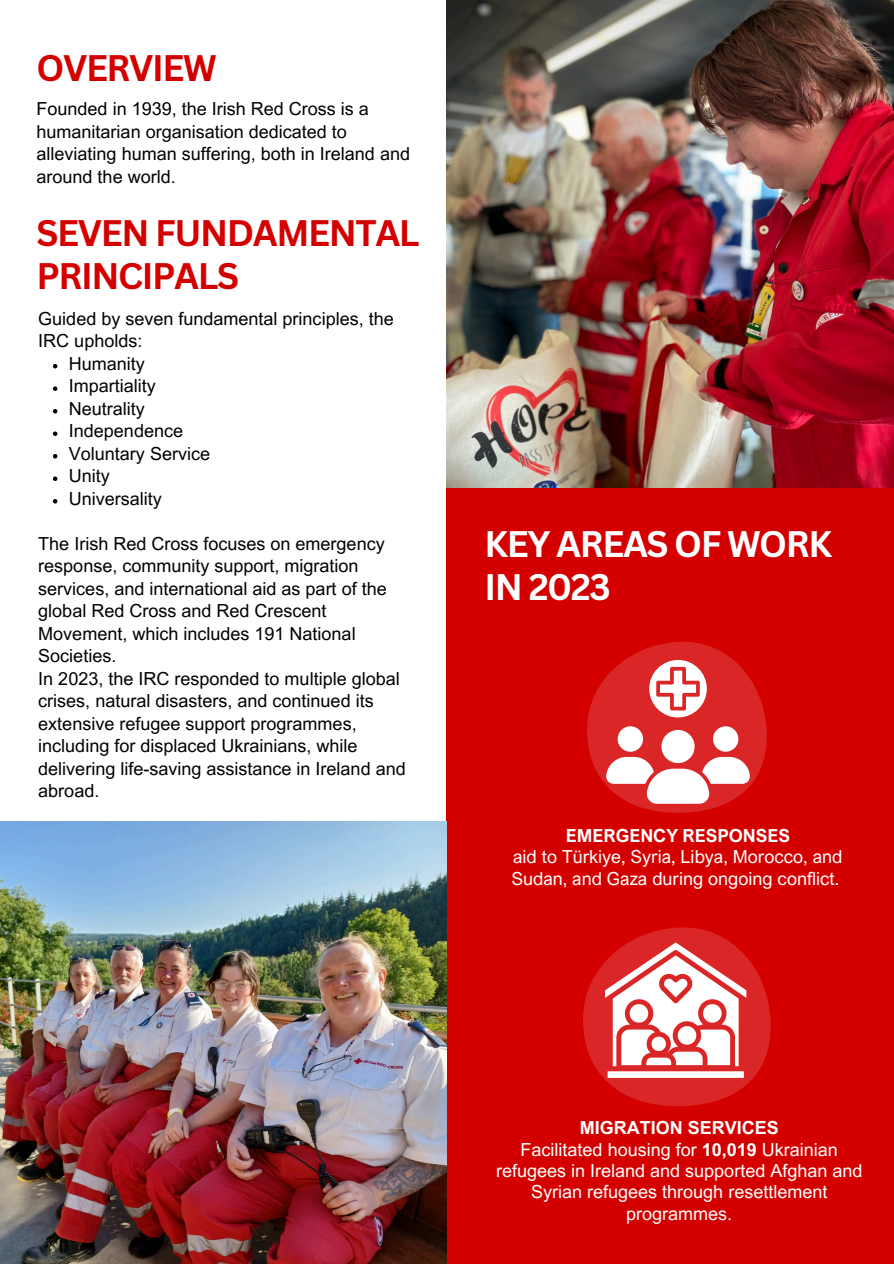
<style>
.page{position:relative;width:894px;height:1264px;background:#fff}
.page>*{position:absolute;margin:0;border:0;box-sizing:border-box;transform-origin:0 0}
.t1{font:700 36px/42.8px "Canva Sans";letter-spacing:-.04em;color:#d40000}
.t2{font:700 36px/42.8px "Canva Sans";letter-spacing:-.04em;color:#fff}
.t3{font:18px/22.5px "Arial MT Pro";color:#000}
.t4{font:18px/21.3px "Arial MT Pro";color:#fff;text-align:center}
.t5{font:18px/21.3px "Arial Nova";color:#fff}
.t6{font:700 18px "Arial Nova";color:#fff}
.t7{font:700 18px "Arial MT Pro";color:#fff}
.s1{font-weight:700}
</style>
<div class="page">
<div style="left:446px;top:0;width:447px;height:1263px;background:#d40000"></div>
<img style="left:0;top:821px;width:446px;height:442px">
<svg style="left:53px;top:364px;width:4px;height:4px"></svg>
<svg style="left:53px;top:386px;width:4px;height:5px"></svg>
<svg style="left:53px;top:409px;width:4px;height:4px"></svg>
<svg style="left:53px;top:431px;width:4px;height:5px"></svg>
<svg style="left:53px;top:454px;width:4px;height:4px"></svg>
<svg style="left:53px;top:476px;width:4px;height:5px"></svg>
<svg style="left:53px;top:499px;width:4px;height:4px"></svg>
<img style="left:446px;top:0;width:447px;height:488px">
<svg style="left:587px;top:641px;width:180px;height:171px"></svg>
<svg style="left:583px;top:927px;width:188px;height:179px"></svg>
<p class="t1" style="left:37px;top:45px;width:181px">OVERVIEW</p>
<h1 class="t3" style="left:37px;top:100px;width:375px">Founded in 1939, the Irish Red Cross is a humanitarian organisation dedicated to alleviating human suffering, both in Ireland and around the world.</h1>
<p class="t1" style="left:37px;top:211px;width:384px">SEVEN FUNDAMENTAL<br>PRINCIPALS</p>
<p class="t3" style="left:38px;top:309px;width:357px">Guided by seven fundamental principles, the<br>IRC upholds:</p>
<p class="t3" style="left:69px;top:354px;width:78px">Humanity</p>
<p class="t3" style="left:69px;top:377px;width:89px">Impartiality</p>
<p class="t3" style="left:69px;top:399px;width:78px">Neutrality</p>
<p class="t3" style="left:69px;top:422px;width:116px">Independence</p>
<p class="t3" style="left:69px;top:444px;width:143px">Voluntary Service</p>
<p class="t3" style="left:69px;top:467px;width:43px">Unity</p>
<p class="t3" style="left:69px;top:489px;width:95px">Universality</p>
<p class="t3" style="left:38px;top:534px;width:350px">The Irish Red Cross focuses on emergency response, community support, migration services, and international aid as part of the global Red Cross and Red Crescent Movement, which includes 191 National Societies.</p>
<p class="t3" style="left:38px;top:669px;width:369px">In 2023, the IRC responded to multiple global crises, natural disasters, and continued its extensive refugee support programmes, including for displaced Ukrainians, while delivering life-saving assistance in Ireland and abroad.</p>
<h1 class="t2" style="left:484px;top:521px;width:349px">KEY AREAS OF WORK<br>IN 2023</h1>
<p class="t6" style="left:565px;top:824px;width:225px">EMERGENCY RESPONSES</p>
<p class="t5" style="left:511px;top:845px;width:332px">aid to Türkiye, Syria, Libya, Morocco, and<br>Sudan, and Gaza during ongoing conflict.</p>
<p class="t7" style="left:579px;top:1121px;width:201px">MIGRATION SERVICES</p>
<p class="t4" style="left:496px;top:1140px;width:368px">Facilitated housing for <span class="s1">10,019</span> Ukrainian refugees in Ireland and supported Afghan and Syrian refugees through resettlement programmes.</p>
</div>
